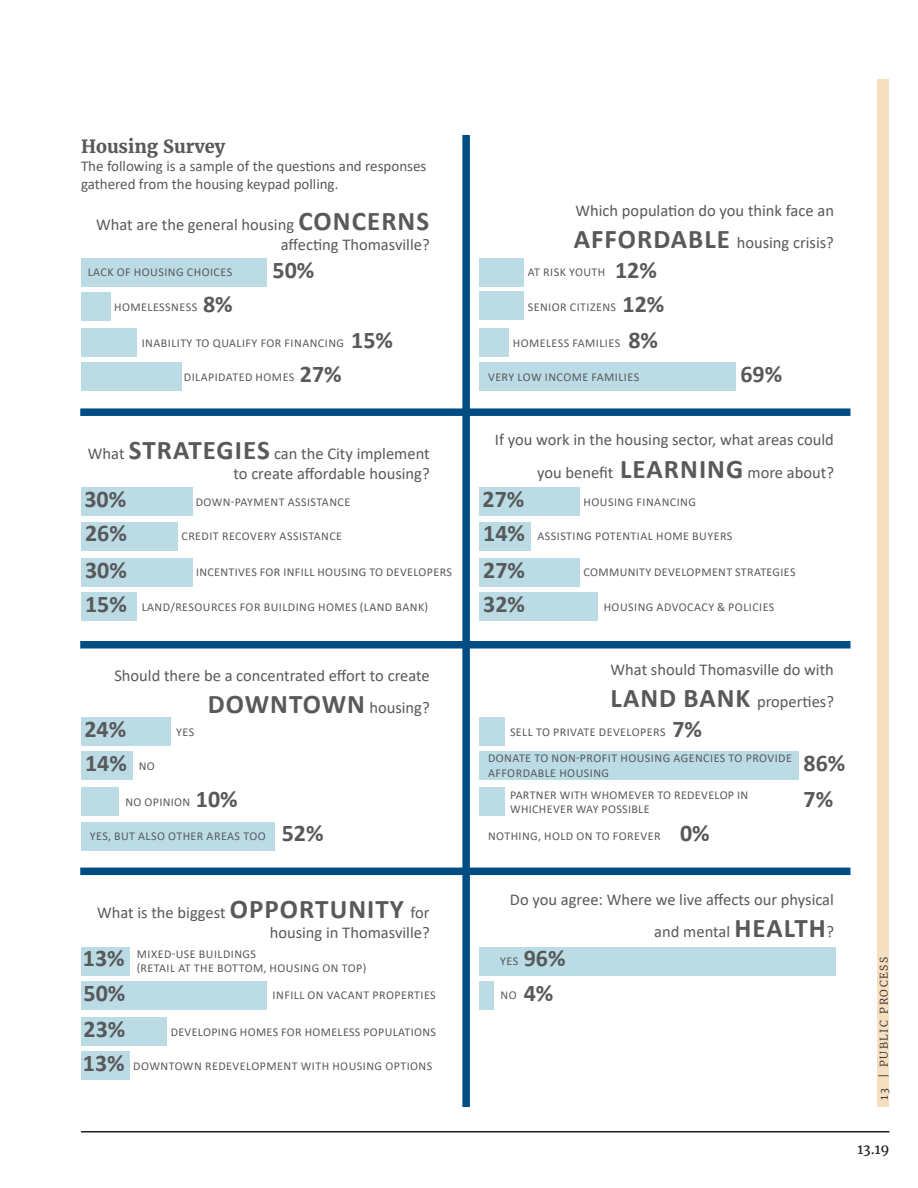
<style>
.page{position:relative;width:918px;height:1188px;background:#fff}
.page>*{position:absolute;margin:0;border:0;box-sizing:border-box;transform-origin:0 0}
.t1{font:700 27px "Calibri";letter-spacing:.04em;color:#58595b}
.t2{font:700 24px "Calibri";color:#58595b}
.Body_text{font:700 18px "Merriweather";color:#58595b}
.t3{font:16.5px/19.8px "Calibri";color:#58595b;text-align:right}
.Body_text-2{font:15px/18px "Calibri";color:#58595b}
.t4{font:13.5px "Merriweather";color:#231f20}
.t5{font:12px/14.4px "Calibri";letter-spacing:.04em;color:#58595b}
.t6{font:300 10.5px "Merriweather";letter-spacing:.15em;color:#231f20}
.s1{font-weight:700;font-size:27px}
.s2{font-weight:400;font-size:16.5px}
</style>
<div class="page">
<div style="left:878px;top:80px;width:11px;height:1027px;background:#f6dfc0"></div>
<hr style="left:81px;top:1131px;width:809px;height:1px;background:#231f20">
<div style="left:81px;top:488px;width:111px;height:28px;background:#bbdce5"></div>
<div style="left:81px;top:522px;width:97px;height:28px;background:#bbdce5"></div>
<div style="left:81px;top:558px;width:111px;height:29px;background:#bbdce5"></div>
<div style="left:81px;top:592px;width:56px;height:29px;background:#bbdce5"></div>
<div style="left:479px;top:488px;width:100px;height:28px;background:#bbdce5"></div>
<div style="left:479px;top:522px;width:52px;height:28px;background:#bbdce5"></div>
<div style="left:479px;top:558px;width:100px;height:29px;background:#bbdce5"></div>
<div style="left:479px;top:592px;width:119px;height:29px;background:#bbdce5"></div>
<div style="left:479px;top:947px;width:357px;height:28px;background:#bbdce5"></div>
<div style="left:81px;top:947px;width:48px;height:28px;background:#bbdce5"></div>
<div style="left:81px;top:981px;width:186px;height:29px;background:#bbdce5"></div>
<div style="left:81px;top:1017px;width:85px;height:29px;background:#bbdce5"></div>
<div style="left:81px;top:1051px;width:48px;height:29px;background:#bbdce5"></div>
<div style="left:479px;top:981px;width:15px;height:29px;background:#bbdce5"></div>
<div style="left:479px;top:363px;width:256px;height:28px;background:#bbdce5"></div>
<div style="left:81px;top:258px;width:186px;height:29px;background:#bbdce5"></div>
<div style="left:81px;top:292px;width:30px;height:29px;background:#bbdce5"></div>
<div style="left:81px;top:328px;width:56px;height:29px;background:#bbdce5"></div>
<div style="left:81px;top:363px;width:100px;height:28px;background:#bbdce5"></div>
<div style="left:479px;top:258px;width:45px;height:29px;background:#bbdce5"></div>
<div style="left:479px;top:328px;width:30px;height:29px;background:#bbdce5"></div>
<div style="left:479px;top:292px;width:45px;height:28px;background:#bbdce5"></div>
<div style="left:479px;top:751px;width:320px;height:29px;background:#bbdce5"></div>
<div style="left:81px;top:717px;width:89px;height:29px;background:#bbdce5"></div>
<div style="left:81px;top:751px;width:52px;height:29px;background:#bbdce5"></div>
<div style="left:81px;top:788px;width:37px;height:28px;background:#bbdce5"></div>
<div style="left:81px;top:822px;width:193px;height:28px;background:#bbdce5"></div>
<div style="left:479px;top:717px;width:26px;height:29px;background:#bbdce5"></div>
<div style="left:479px;top:788px;width:26px;height:28px;background:#bbdce5"></div>
<div style="left:80px;top:408px;width:770px;height:8px;background:#004d85"></div>
<div style="left:462px;top:135px;width:8px;height:972px;background:#004d85"></div>
<div style="left:80px;top:641px;width:770px;height:8px;background:#004d85"></div>
<div style="left:80px;top:868px;width:770px;height:7px;background:#004d85"></div>
<p class="Body_text" style="left:81px;top:134px;width:146px">Housing Survey</p>
<p class="Body_text-2" style="left:81px;top:156px;width:347px">The following is a sample of the questions and responses gathered from the housing keypad polling.</p>
<p class="t3" style="left:574px;top:194px;width:262px;line-height:32.4px;text-align:left">Which population do you think face an<br><span class="s1">AFFORDABLE</span> housing crisis?</p>
<p class="t5" style="left:528px;top:265px;width:79px">AT RISK YOUTH</p>
<p class="t2" style="left:615px;top:253px;width:43px">12%</p>
<p class="t2" style="left:623px;top:287px;width:43px">12%</p>
<p class="t2" style="left:628px;top:323px;width:31px">8%</p>
<p class="t2" style="left:740px;top:357px;width:43px">69%</p>
<p class="t3" style="left:96px;top:214px;width:335px">What are the general housing <span class="s1">CONCERNS </span>affecting Thomasville?</p>
<p class="t5" style="left:88px;top:265px;width:146px">LACK OF HOUSING CHOICES</p>
<p class="t2" style="left:273px;top:253px;width:43px">50%</p>
<p class="t5" style="left:114px;top:299px;width:85px">HOMELESSNESS</p>
<p class="t2" style="left:203px;top:287px;width:31px">8%</p>
<p class="t2" style="left:351px;top:323px;width:43px">15%</p>
<p class="t2" style="left:300px;top:357px;width:43px">27%</p>
<p class="t5" style="left:488px;top:369px;width:153px">VERY LOW INCOME FAMILIES</p>
<p class="t5" style="left:528px;top:299px;width:90px">SENIOR CITIZENS</p>
<p class="t5" style="left:142px;top:335px;width:204px">INABILITY TO QUALIFY FOR FINANCING</p>
<p class="t5" style="left:513px;top:335px;width:109px">HOMELESS FAMILIES</p>
<p class="t5" style="left:184px;top:369px;width:112px">DILAPIDATED HOMES</p>
<p class="t3" style="left:88px;top:444px;width:343px">What <span class="s1">STRATEGIES</span> can the City implement to create affordable housing?</p>
<p class="t2" style="left:84px;top:482px;width:43px">30%</p>
<p class="t2" style="left:85px;top:517px;width:43px">26%</p>
<p class="t2" style="left:85px;top:553px;width:43px">30%</p>
<p class="t2" style="left:85px;top:587px;width:43px">15%</p>
<p class="t5" style="left:196px;top:495px;width:156px">DOWN-PAYMENT ASSISTANCE</p>
<p class="t5" style="left:181px;top:529px;width:162px">CREDIT RECOVERY ASSISTANCE</p>
<p class="t5" style="left:196px;top:565px;width:257px">INCENTIVES FOR INFILL HOUSING TO DEVELOPERS</p>
<p class="t5" style="left:142px;top:599px;width:288px">LAND/RESOURCES FOR BUILDING HOMES (LAND BANK)</p>
<p class="t3" style="left:495px;top:423px;width:341px;line-height:32.4px">If you work in the housing sector, what areas could you benefit <span class="s1">LEARNING</span> more about?</p>
<p class="t2" style="left:483px;top:482px;width:43px">27%</p>
<p class="t2" style="left:483px;top:517px;width:43px">14%</p>
<p class="t2" style="left:483px;top:553px;width:43px">27%</p>
<p class="t2" style="left:483px;top:587px;width:43px">32%</p>
<p class="t5" style="left:584px;top:495px;width:114px">HOUSING FINANCING</p>
<p class="t5" style="left:537px;top:529px;width:196px">ASSISTING POTENTIAL HOME BUYERS</p>
<p class="t5" style="left:584px;top:565px;width:213px">COMMUNITY DEVELOPMENT STRATEGIES</p>
<p class="t5" style="left:604px;top:599px;width:172px">HOUSING ADVOCACY &amp; POLICIES</p>
<p class="t3" style="left:114px;top:665px;width:317px">Should there be a concentrated effort to create</p>
<p class="t1" style="left:208px;top:685px;width:223px">DOWNTOWN <span class="s2">housing?</span></p>
<p class="t2" style="left:84px;top:712px;width:43px">24%</p>
<p class="t2" style="left:85px;top:746px;width:43px">14%</p>
<p class="t2" style="left:196px;top:782px;width:43px">10%</p>
<p class="t5" style="left:90px;top:829px;width:177px">YES, BUT ALSO OTHER AREAS TOO</p>
<p class="t2" style="left:282px;top:817px;width:43px">52%</p>
<p class="t5" style="left:176px;top:724px;width:20px">YES</p>
<p class="t5" style="left:139px;top:758px;width:18px">NO</p>
<p class="t5" style="left:126px;top:795px;width:66px">NO OPINION</p>
<p class="t3" style="left:97px;top:903px;width:334px">What is the biggest <span class="s1">OPPORTUNITY</span> for housing in Thomasville?</p>
<p class="t2" style="left:83px;top:942px;width:43px">13%</p>
<p class="t2" style="left:84px;top:976px;width:43px">50%</p>
<p class="t2" style="left:84px;top:1012px;width:43px">23%</p>
<p class="t2" style="left:83px;top:1046px;width:43px">13%</p>
<p class="t5" style="left:137px;top:946px;width:121px">MIXED-USE BUILDINGS</p>
<p class="t5" style="left:137px;top:961px;width:231px">(RETAIL AT THE BOTTOM, HOUSING ON TOP)</p>
<p class="t5" style="left:273px;top:988px;width:165px">INFILL ON VACANT PROPERTIES</p>
<p class="t5" style="left:171px;top:1024px;width:267px">DEVELOPING HOMES FOR HOMELESS POPULATIONS</p>
<p class="t5" style="left:133px;top:1058px;width:301px">DOWNTOWN REDEVELOPMENT WITH HOUSING OPTIONS</p>
<p class="t3" style="left:611px;top:659px;width:225px">What should Thomasville do with</p>
<p class="t3" style="left:611px;top:692px;width:225px"><span class="s1">LAND BANK</span> properties?</p>
<p class="t2" style="left:672px;top:712px;width:31px">7%</p>
<p class="t5" style="left:510px;top:724px;width:157px">SELL TO PRIVATE DEVELOPERS</p>
<p class="t5" style="left:488px;top:751px;width:305px">DONATE TO NON-PROFIT HOUSING AGENCIES TO PROVIDE<br>AFFORDABLE HOUSING</p>
<p class="t5" style="left:510px;top:787px;width:240px">PARTNER WITH WHOMEVER TO REDEVELOP IN<br>WHICHEVER WAY POSSIBLE</p>
<p class="t5" style="left:488px;top:829px;width:174px">NOTHING, HOLD ON TO FOREVER</p>
<p class="t2" style="left:680px;top:817px;width:31px">0%</p>
<p class="t2" style="left:804px;top:746px;width:43px">86%</p>
<p class="t2" style="left:804px;top:782px;width:31px">7%</p>
<p class="t3" style="left:510px;top:882px;width:326px;line-height:32.4px">Do you agree: Where we live affects our physical and mental <span class="s1">HEALTH</span>?</p>
<p class="t2" style="left:524px;top:942px;width:43px">96%</p>
<p class="t2" style="left:524px;top:976px;width:31px">4%</p>
<p class="t5" style="left:500px;top:954px;width:20px">YES</p>
<p class="t5" style="left:501px;top:988px;width:18px">NO</p>
<p class="t6" style="left:877px;top:1100px;width:145px;rotate:-90deg">13 | PUBLIC PROCESS</p>
<p class="t4" style="left:857px;top:1140px;width:34px">13.19</p>
</div>
